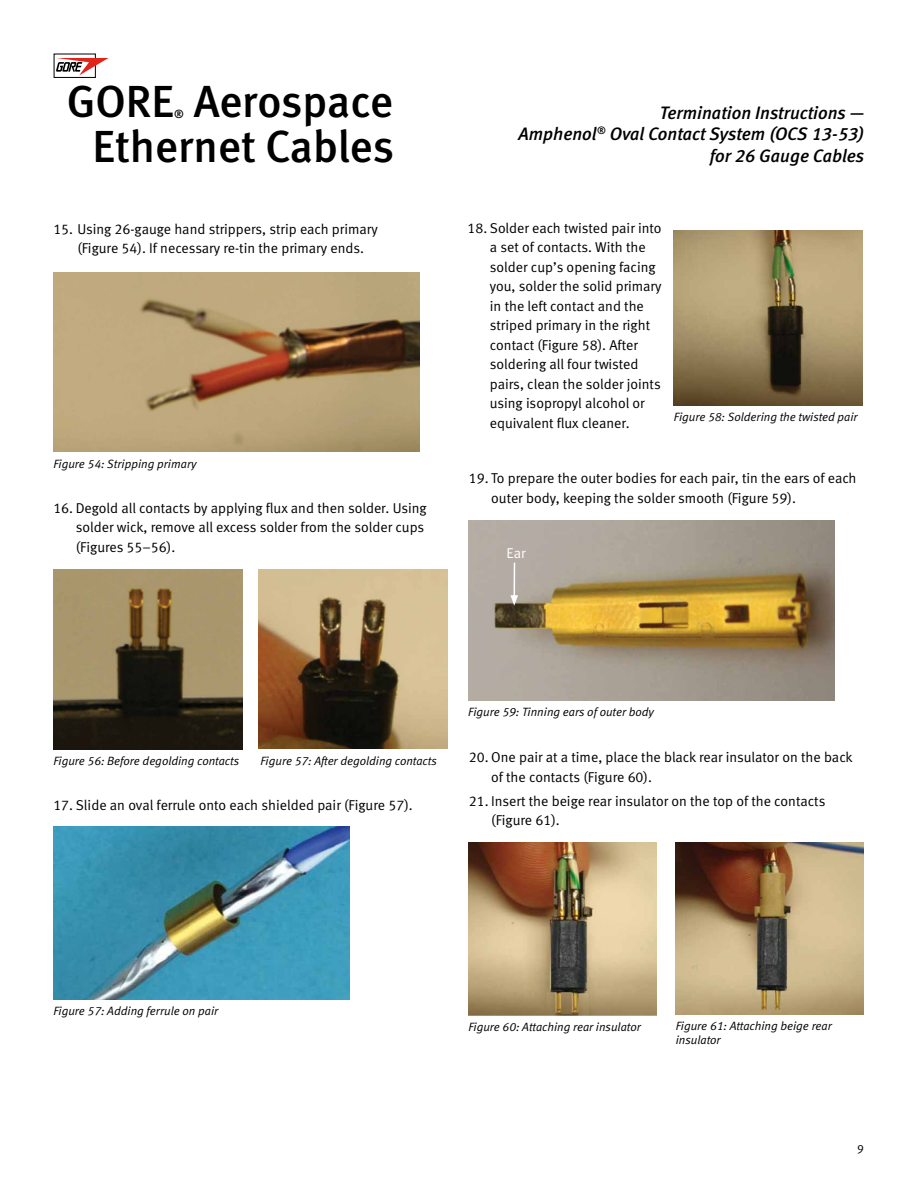
<style>
.page{position:relative;width:918px;height:1188px;background:#fff}
.page>*{position:absolute;margin:0;border:0;box-sizing:border-box;transform-origin:0 0}
.t1{font:44.85px "Meta Medium LF";color:#000}
.t2{font:italic 18px/21.6px "Meta Medium LF";color:#000;text-align:right}
.t3{font:14.25px/19.5px "Meta Normal LF";color:#000}
.t4{font:14.25px "Meta Normal LF";color:#fff}
.t5{font:italic 12px/13.5px "Meta Normal LF";color:#000}
.t6{font:12px "Meta Normal LF";color:#000}
.t7{font:11.55px "Meta Medium LF";color:#000}
</style>
<div class="page">
<img style="left:674px;top:230px;width:188px;height:176px">
<img style="left:53px;top:272px;width:367px;height:180px">
<img style="left:468px;top:521px;width:367px;height:179px">
<img style="left:53px;top:570px;width:189px;height:179px">
<img style="left:259px;top:570px;width:189px;height:179px">
<img style="left:53px;top:826px;width:297px;height:173px">
<hr style="left:514px;top:563px;width:1px;height:35px;background:#fff">
<svg style="left:510px;top:595px;width:8px;height:11px"></svg>
<img style="left:468px;top:842px;width:189px;height:173px">
<img style="left:676px;top:842px;width:188px;height:173px">
<div style="left:54px;top:54px;width:42px;height:24px;background:#fff;border:1px solid #000"></div>
<svg style="left:56px;top:58px;width:53px;height:17px"></svg>
<h1 class="t1" style="left:67px;top:75px;width:328px">GORE Aerospace</h1>
<p class="t7" style="left:174px;top:107px;width:11px">®</p>
<h1 class="t1" style="left:93px;top:120px;width:303px">Ethernet Cables</h1>
<p class="t3" style="left:77px;top:219px;width:302px;text-indent:-24px">15. Using 26-gauge hand strippers, strip each primary (Figure 54). If necessary re-tin the primary ends.</p>
<p class="t5" style="left:53px;top:457px;width:145px">Figure 54: Stripping primary</p>
<p class="t3" style="left:76px;top:498px;width:352px;text-indent:-23px">16. Degold all contacts by applying flux and then solder. Using solder wick, remove all excess solder from the solder cups (Figures 55–56).</p>
<p class="t2" style="left:519px;top:101px;width:347px">Termination Instructions —<br>Amphenol<sup>®</sup> Oval Contact System (OCS 13-53) for 26 Gauge Cables</p>
<p class="t3" style="left:490px;top:218px;width:173px;text-indent:-23px">18. Solder each twisted pair into a set of contacts. With the solder cup’s opening facing you, solder the solid primary in the left contact and the striped primary in the right contact (Figure 58). After soldering all four twisted pairs, clean the solder joints using isopropyl alcohol or equivalent flux cleaner.</p>
<p class="t5" style="left:674px;top:410px;width:185px">Figure 58: Soldering the twisted pair</p>
<p class="t3" style="left:491px;top:469px;width:367px;text-indent:-23px">19. To prepare the outer bodies for each pair, tin the ears of each outer body, keeping the solder smooth (Figure 59).</p>
<p class="t4" style="left:507px;top:544px;width:21px">Ear</p>
<p class="t5" style="left:53px;top:754px;width:187px">Figure 56: Before degolding contacts</p>
<p class="t5" style="left:260px;top:754px;width:178px">Figure 57: After degolding contacts</p>
<p class="t3" style="left:53px;top:795px;width:361px">17. Slide an oval ferrule onto each shielded pair (Figure 57).</p>
<p class="t5" style="left:468px;top:705px;width:187px">Figure 59: Tinning ears of outer body</p>
<p class="t3" style="left:491px;top:747px;width:363px;text-indent:-23px">20. One pair at a time, place the black rear insulator on the back of the contacts (Figure 60).</p>
<p class="t3" style="left:491px;top:791px;width:336px;text-indent:-23px">21. Insert the beige rear insulator on the top of the contacts (Figure 61).</p>
<p class="t5" style="left:53px;top:1004px;width:167px">Figure 57: Adding ferrule on pair</p>
<p class="t5" style="left:468px;top:1020px;width:174px">Figure 60: Attaching rear insulator</p>
<p class="t5" style="left:676px;top:1019px;width:158px">Figure 61: Attaching beige rear insulator</p>
<p class="t6" style="left:857px;top:1141px;width:8px">9</p>
</div>
